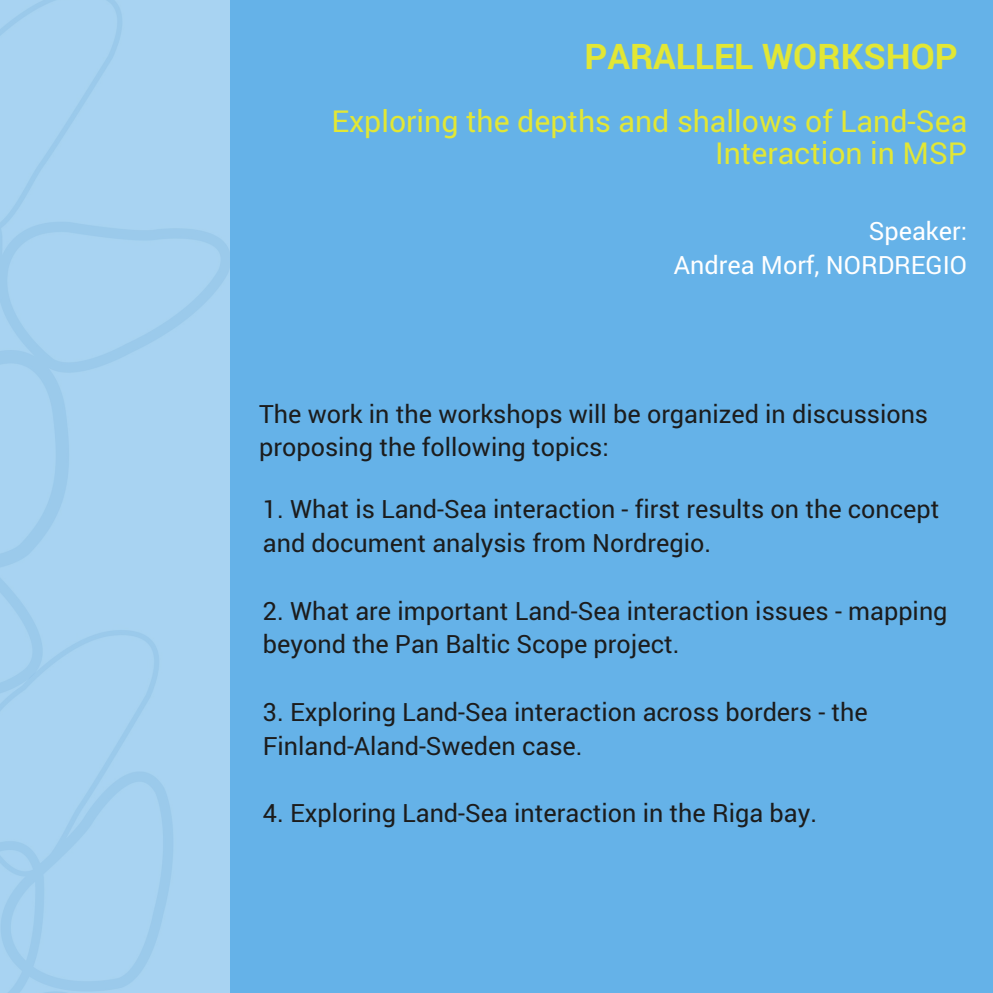
<style>
.page{position:relative;width:993px;height:993px;background:#fff}
.page>*{position:absolute;margin:0;border:0;box-sizing:border-box;transform-origin:0 0}
.t1{font:700 35.25px "Roboto";color:#e2e735}
.t2{font:30.25px/32px "Roboto";color:#e2e735;text-align:right}
.t3{font:25.25px/33.8px "Roboto";color:#1c1c1c}
.t4{font:25.25px/33.8px "Roboto";color:#fff;text-align:right}
</style>
<div class="page">
<div style="left:0;top:0;width:992px;height:992px;background:#65b2e8"></div>
<img style="left:0;top:0;width:229px;height:992px">
<h1 class="t1" style="left:584px;top:33px;width:374px">PARALLEL WORKSHOP</h1>
<p class="t2" style="left:331px;top:104px;width:637px">Exploring the depths and shallows of Land-Sea<br>Interaction in MSP</p>
<p class="t4" style="left:673px;top:213px;width:294px">Speaker:<br>Andrea Morf, NORDREGIO</p>
<p class="t3" style="left:259px;top:395px;width:670px">The work in the workshops will be organized in discussions proposing the following topics:</p>
<p class="t3" style="left:263px;top:491px;width:678px">1. What is Land-Sea interaction - first results on the concept and document analysis from Nordregio.</p>
<p class="t3" style="left:263px;top:592px;width:686px">2. What are important Land-Sea interaction issues - mapping beyond the Pan Baltic Scope project.</p>
<p class="t3" style="left:263px;top:694px;width:606px">3. Exploring Land-Sea interaction across borders - the<br>Finland-Aland-Sweden case.</p>
<p class="t3" style="left:263px;top:795px;width:555px">4. Exploring Land-Sea interaction in the Riga bay.</p>
</div>
